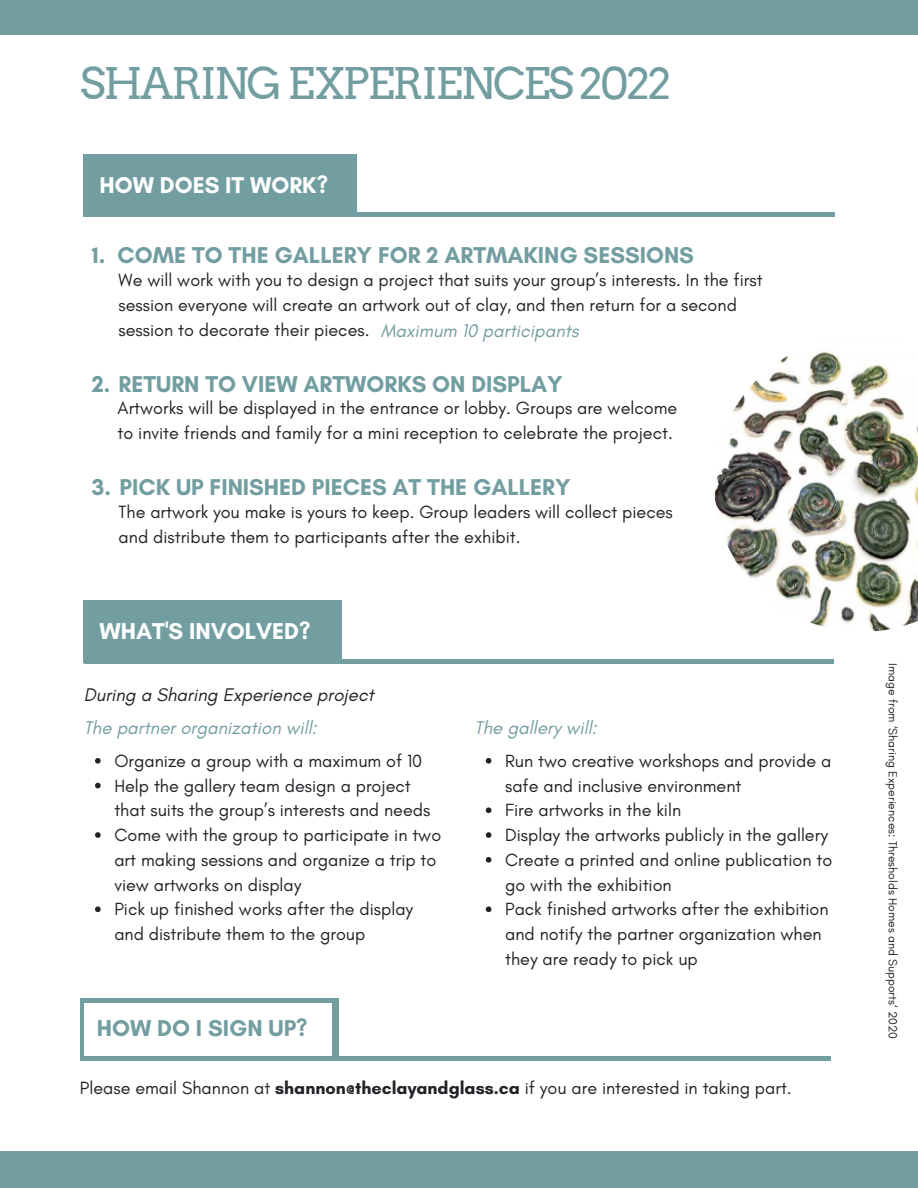
<style>
.page{position:relative;width:918px;height:1188px;background:#fff}
.page>*{position:absolute;margin:0;border:0;box-sizing:border-box;transform-origin:0 0}
.t1{font:43.65px "Arvo";letter-spacing:-.05em;color:#729ea1}
.t2{font:700 23.4px "Glacial Indifference";color:#729ea1}
.t3{font:700 23.4px "Glacial Indifference";color:#fff}
.t4{font:italic 18.75px "Glacial Indifference";color:#212227}
.t5{font:italic 18.6px "Glacial Indifference";color:#729ea1}
.t6{font:18px/24.8px "Glacial Indifference";color:#212227}
.t7{font:12.15px "Glacial Indifference";color:#212227}
.s1{font-weight:700}
</style>
<div class="page">
<hr style="left:85px;top:213px;width:749px;height:4px;background:#729ea1">
<div style="left:83px;top:154px;width:274px;height:63px;background:#729ea1"></div>
<hr style="left:84px;top:659px;width:750px;height:4px;background:#729ea1">
<div style="left:83px;top:600px;width:258px;height:63px;background:#729ea1"></div>
<div style="left:0;top:1151px;width:918px;height:37px;background:#729ea1"></div>
<div style="left:0;top:0;width:918px;height:35px;background:#729ea1"></div>
<div style="left:80px;top:998px;width:259px;height:63px;background:#729ea1"></div>
<div style="left:81px;top:1056px;width:750px;height:5px;background:#729ea1"></div>
<div style="left:84px;top:1003px;width:247px;height:53px;background:#fff"></div>
<img style="left:714px;top:351px;width:204px;height:281px">
<svg style="left:486px;top:758px;width:5px;height:6px"></svg>
<svg style="left:486px;top:807px;width:5px;height:6px"></svg>
<svg style="left:486px;top:832px;width:5px;height:6px"></svg>
<svg style="left:486px;top:857px;width:5px;height:6px"></svg>
<svg style="left:486px;top:906px;width:5px;height:6px"></svg>
<svg style="left:95px;top:758px;width:6px;height:6px"></svg>
<svg style="left:95px;top:783px;width:6px;height:5px"></svg>
<svg style="left:95px;top:832px;width:6px;height:6px"></svg>
<svg style="left:95px;top:906px;width:6px;height:6px"></svg>
<h1 class="t1" style="left:80px;top:57px;width:593px">SHARING EXPERIENCES 2022</h1>
<p class="t3" style="left:100px;top:171px;width:230px">HOW DOES IT WORK?</p>
<p class="t2" style="left:92px;top:240px;width:15px">1.</p>
<p class="t2" style="left:118px;top:241px;width:578px">COME TO THE GALLERY FOR 2 ARTMAKING SESSIONS</p>
<p class="t6" style="left:119px;top:268px;width:646px">We will work with you to design a project that suits your group’s interests. In the first session everyone will create an artwork out of clay, and then return for a second session to decorate their pieces.</p>
<p class="t5" style="left:381px;top:319px;width:199px">Maximum 10 participants</p>
<p class="t2" style="left:92px;top:369px;width:472px">2. RETURN TO VIEW ARTWORKS ON DISPLAY</p>
<p class="t6" style="left:118px;top:396px;width:561px">Artworks will be displayed in the entrance or lobby. Groups are welcome to invite friends and family for a mini reception to celebrate the project.</p>
<p class="t2" style="left:92px;top:473px;width:480px">3. PICK UP FINISHED PIECES AT THE GALLERY</p>
<p class="t6" style="left:119px;top:499px;width:556px">The artwork you make is yours to keep. Group leaders will collect pieces and distribute them to participants after the exhibit.</p>
<p class="t3" style="left:100px;top:616px;width:212px">WHAT'S INVOLVED?</p>
<p class="t4" style="left:84px;top:683px;width:292px">During a Sharing Experience project</p>
<p class="t5" style="left:84px;top:716px;width:235px">The partner organization will:</p>
<p class="t6" style="left:114px;top:748px;width:328px">Organize a group with a maximum of 10<br>Help the gallery team design a project that suits the group’s interests and needs Come with the group to participate in two art making sessions and organize a trip to view artworks on display<br>Pick up finished works after the display and distribute them to the group</p>
<p class="t2" style="left:97px;top:1014px;width:212px">HOW DO I SIGN UP?</p>
<p class="t5" style="left:475px;top:716px;width:124px">The gallery will:</p>
<p class="t6" style="left:505px;top:748px;width:329px">Run two creative workshops and provide a safe and inclusive environment<br>Fire artworks in the kiln<br>Display the artworks publicly in the gallery Create a printed and online publication to go with the exhibition<br>Pack finished artworks after the exhibition and notify the partner organization when they are ready to pick up</p>
<p class="t6" style="left:80px;top:1076px;width:713px">Please email Shannon at <span class="s1">shannon@theclayandglass.ca</span> if you are interested in taking part.</p>
<p class="t7" style="left:901px;top:663px;width:378px;rotate:90deg">Image from ‘Sharing Experiences: Thresholds Homes and Supports‘ 2020</p>
</div>
